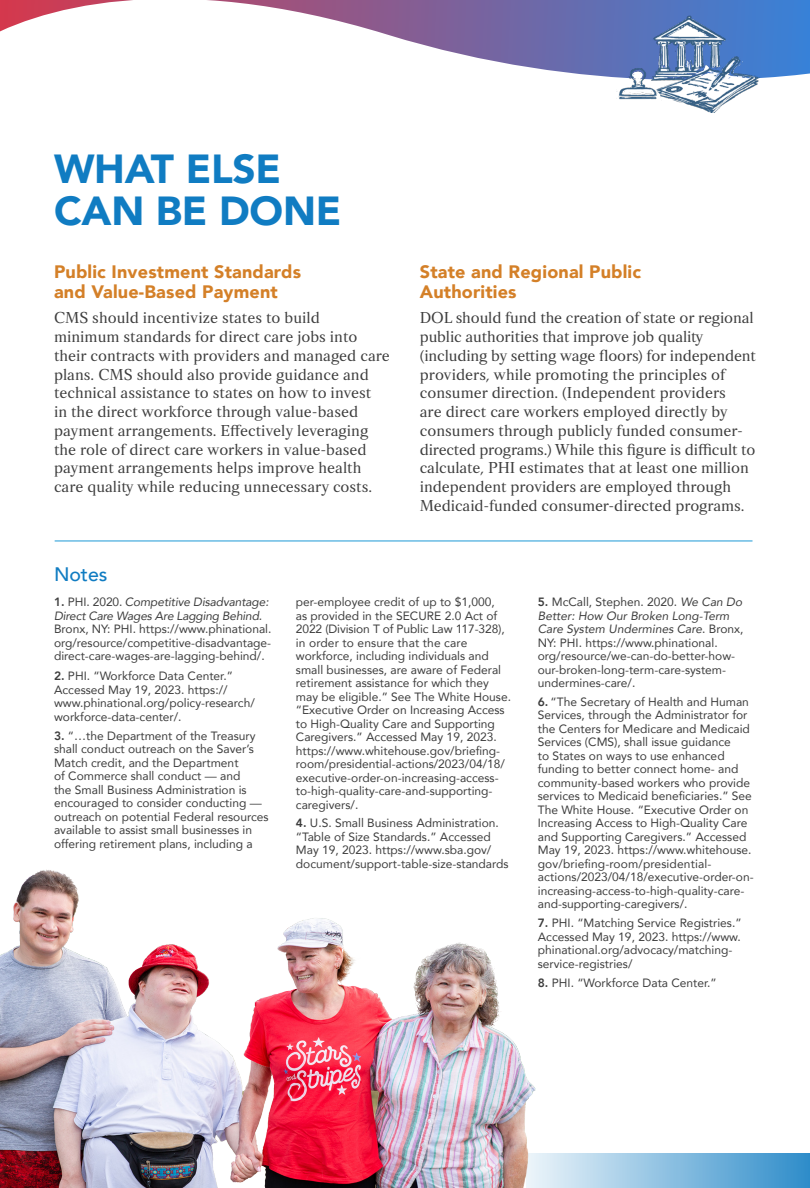
<style>
.page{position:relative;width:810px;height:1188px;background:#fff}
.page>*{position:absolute;margin:0;border:0;box-sizing:border-box;transform-origin:0 0}
.head_2{font:900 40.5px/42px "Avenir";letter-spacing:-.005em;color:#107cc2}
.head_2-2{font:500 19.5px "Avenir";letter-spacing:-.005em;color:#107cc2}
.head_3{font:900 18px/20.2px "Avenir";letter-spacing:.01em;color:#d48028}
.head_3-2{font:15.75px/18.8px "Strato Pro";color:#3d3d3d}
.Notes__body{font:12px/13.5px "Avenir";color:#3d3d3d}
.head_3-3{font:12px/13.5px "Avenir";color:#3d3d3d}
.s1{font-weight:800}
.s2{font-style:italic}
</style>
<div class="page">
<svg style="left:0;top:0;width:810px;height:78px"></svg>
<img style="left:615px;top:12px;width:150px;height:101px">
<div style="left:526px;top:1153px;width:284px;height:35px;background:linear-gradient(to right,#edf5fa,#2f8dca)"></div>
<hr style="left:55px;top:541px;width:698px;height:1px;background:#1d99d6">
<img style="left:0;top:869px;width:537px;height:319px">
<p class="head_2" style="left:54px;top:147px;width:289px">WHAT ELSE<br>CAN BE DONE</p>
<p class="head_3" style="left:54px;top:261px;width:249px">Public Investment Standards and Value-Based Payment</p>
<p class="head_3-2" style="left:54px;top:308px;width:337px">CMS should incentivize states to build<br>minimum standards for direct care jobs into their contracts with providers and managed care plans. CMS should also provide guidance and technical assistance to states on how to invest<br>in the direct workforce through value-based payment arrangements. Effectively leveraging the role of direct care workers in value-based payment arrangements helps improve health care quality while reducing unnecessary costs.</p>
<p class="head_3" style="left:420px;top:261px;width:223px">State and Regional Public<br>Authorities</p>
<p class="head_3-2" style="left:420px;top:308px;width:338px">DOL should fund the creation of state or regional public authorities that improve job quality (including by setting wage floors) for independent providers, while promoting the principles of consumer direction. (Independent providers<br>are direct care workers employed directly by consumers through publicly funded consumer&shy;directed programs.) While this figure is difficult to calculate, PHI estimates that at least one million independent providers are employed through Medicaid-funded consumer-directed programs.</p>
<p class="head_2-2" style="left:54px;top:557px;width:55px">Notes</p>
<p class="head_3-3" style="left:54px;top:595px;width:219px"><span class="s1">1.</span> PHI. 2020. <span class="s2">Competitive Disadvantage:<br>Direct Care Wages Are Lagging Behind.<br></span>Bronx, NY: PHI. https://www.phinational. org/resource/competitive-disadvantage&shy;direct-care-wages-are-lagging-behind/.</p>
<p class="Notes__body" style="left:54px;top:669px;width:202px"><span class="s1">2.</span> PHI. “Workforce Data Center.” Accessed May 19, 2023. https:// www.phinational.org/policy-research/ workforce-data-center/.</p>
<p class="Notes__body" style="left:54px;top:728px;width:216px"><span class="s1">3.</span> “…the Department of the Treasury shall conduct outreach on the Saver’s Match credit, and the Department<br>of Commerce shall conduct — and<br>the Small Business Administration is encouraged to consider conducting — outreach on potential Federal resources available to assist small businesses in offering retirement plans, including a</p>
<p class="Notes__body" style="left:296px;top:595px;width:217px">per-employee credit of up to $1,000,<br>as provided in the SECURE 2.0 Act of 2022 (Division T of Public Law 117-328), in order to ensure that the care workforce, including individuals and small businesses, are aware of Federal retirement assistance for which they may be eligible.” See The White House. “Executive Order on Increasing Access to High-Quality Care and Supporting Caregivers.” Accessed May 19, 2023. https://www.whitehouse.gov/briefing&shy;room/presidential-actions/2023/04/18/ executive-order-on-increasing-access&shy;to-high-quality-care-and-supporting&shy;caregivers/.</p>
<p class="Notes__body" style="left:296px;top:816px;width:214px"><span class="s1">4.</span> U.S. Small Business Administration. “Table of Size Standards.” Accessed May 19, 2023. https://www.sba.gov/ document/support-table-size-standards</p>
<p class="Notes__body" style="left:538px;top:595px;width:207px"><span class="s1">5.</span> McCall, Stephen. 2020. <span class="s2">We Can Do Better: How Our Broken Long-Term Care System Undermines Care</span>. Bronx, NY: PHI. https://www.phinational. org/resource/we-can-do-better-how&shy;our-broken-long-term-care-system&shy;undermines-care/.</p>
<p class="Notes__body" style="left:538px;top:695px;width:217px"><span class="s1">6.</span> “The Secretary of Health and Human Services, through the Administrator for the Centers for Medicare and Medicaid Services (CMS), shall issue guidance<br>to States on ways to use enhanced funding to better connect home- and community-based workers who provide services to Medicaid beneficiaries.” See The White House. “Executive Order on Increasing Access to High-Quality Care and Supporting Caregivers.” Accessed May 19, 2023. https://www.whitehouse. gov/briefing-room/presidential&shy;actions/2023/04/18/executive-order-on&shy;increasing-access-to-high-quality-care&shy;and-supporting-caregivers/.</p>
<p class="Notes__body" style="left:538px;top:916px;width:205px"><span class="s1">7.</span> PHI. “Matching Service Registries.” Accessed May 19, 2023. https://www. phinational.org/advocacy/matching&shy;service-registries/</p>
<p class="Notes__body" style="left:538px;top:975px;width:181px"><span class="s1">8.</span> PHI. “Workforce Data Center.”</p>
</div>
